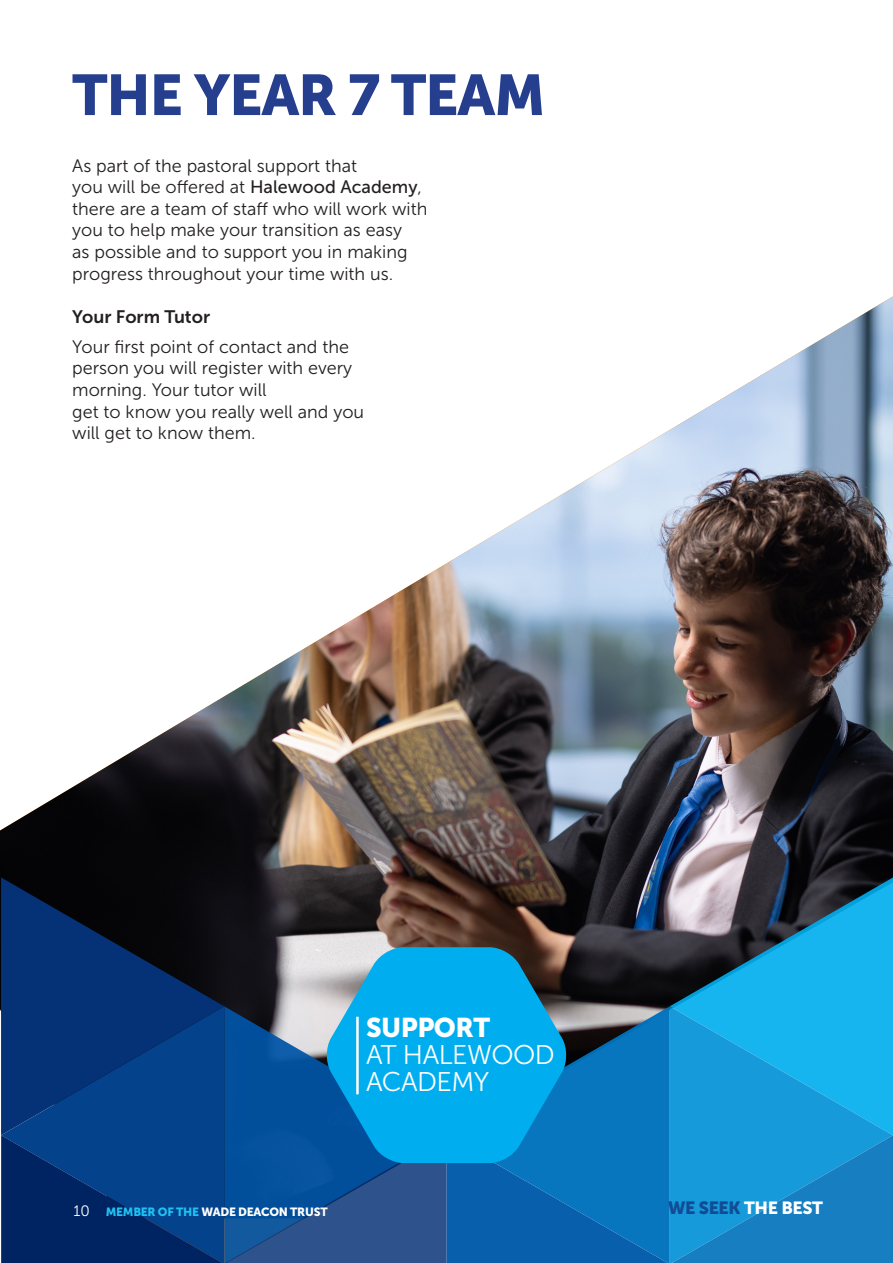
<style>
.page{position:relative;width:893px;height:1263px;background:#fff}
.page>*{position:absolute;margin:0;border:0;box-sizing:border-box;transform-origin:0 0}
.t1{font:57px "Museo Sans 900";letter-spacing:-.02em;color:#253f8e}
.t2{font:27px "Museo Sans 300";letter-spacing:-.02em;color:#fff}
.t3{font:27px "Museo Sans 900";letter-spacing:-.02em;color:#fff}
.t4{font:18px/21.6px "Museo Sans 300";color:#231f20}
.t5{font:18px "Museo Sans 700";color:#231f20}
.t6{font:17.55px "Museo Sans 900";letter-spacing:-.02em;color:#fff}
.t7{font:15px "Museo Sans 300";color:#fff}
.t8{font:11.85px "Museo Sans 900";letter-spacing:-.02em;color:#fff}
.s1{font-family:"Museo Sans 500"}
.s2{color:#1fc2f3}
.s3{color:#144c94}
</style>
<div class="page">
<img style="left:0;top:296px;width:893px;height:715px">
<svg style="left:224px;top:1006px;width:101px;height:129px;background:#26629e"></svg>
<svg style="left:1px;top:877px;width:223px;height:258px;background:#052b60"></svg>
<svg style="left:670px;top:877px;width:223px;height:129px;background:#3380a1"></svg>
<svg style="left:567px;top:1006px;width:103px;height:129px;background:#2073aa"></svg>
<svg style="left:670px;top:1006px;width:223px;height:129px;background:#17a7e4"></svg>
<svg style="left:1px;top:1135px;width:892px;height:128px;background:#0f5ea2"></svg>
<svg style="left:325px;top:947px;width:242px;height:216px;background:#11a0da"></svg>
<hr style="left:356px;top:1017px;width:3px;height:77px;background:#fff">
<p class="t1" style="left:72px;top:63px;width:475px">THE YEAR 7 TEAM</p>
<p class="t4" style="left:72px;top:155px;width:286px">As part of the pastoral support that</p>
<p class="t4" style="left:72px;top:176px;width:357px">you will be offered at <span class="s1">Halewood Academy</span>, there are a team of staff who will work with you to help make your transition as easy<br>as possible and to support you in making progress throughout your time with us.</p>
<p class="t5" style="left:72px;top:306px;width:139px">Your Form Tutor</p>
<p class="t4" style="left:72px;top:336px;width:278px">Your first point of contact and the</p>
<p class="t4" style="left:72px;top:358px;width:281px">person you will register with every</p>
<p class="t4" style="left:72px;top:379px;width:196px">morning. Your tutor will</p>
<p class="t4" style="left:72px;top:401px;width:293px">get to know you really well and you</p>
<p class="t4" style="left:72px;top:422px;width:185px">will get to know them.</p>
<p class="t3" style="left:366px;top:1012px;width:126px">SUPPORT</p>
<p class="t2" style="left:366px;top:1040px;width:190px">AT HALEWOOD</p>
<p class="t2" style="left:366px;top:1067px;width:125px">ACADEMY</p>
<p class="t7" style="left:73px;top:1202px;width:18px">10</p>
<p class="t8" style="left:106px;top:1205px;width:223px"><span class="s2">MEMBER OF THE</span> WADE DEACON TRUST</p>
<p class="t6" style="left:668px;top:1197px;width:157px"><span class="s3">WE SEEK</span> THE BEST</p>
</div>
